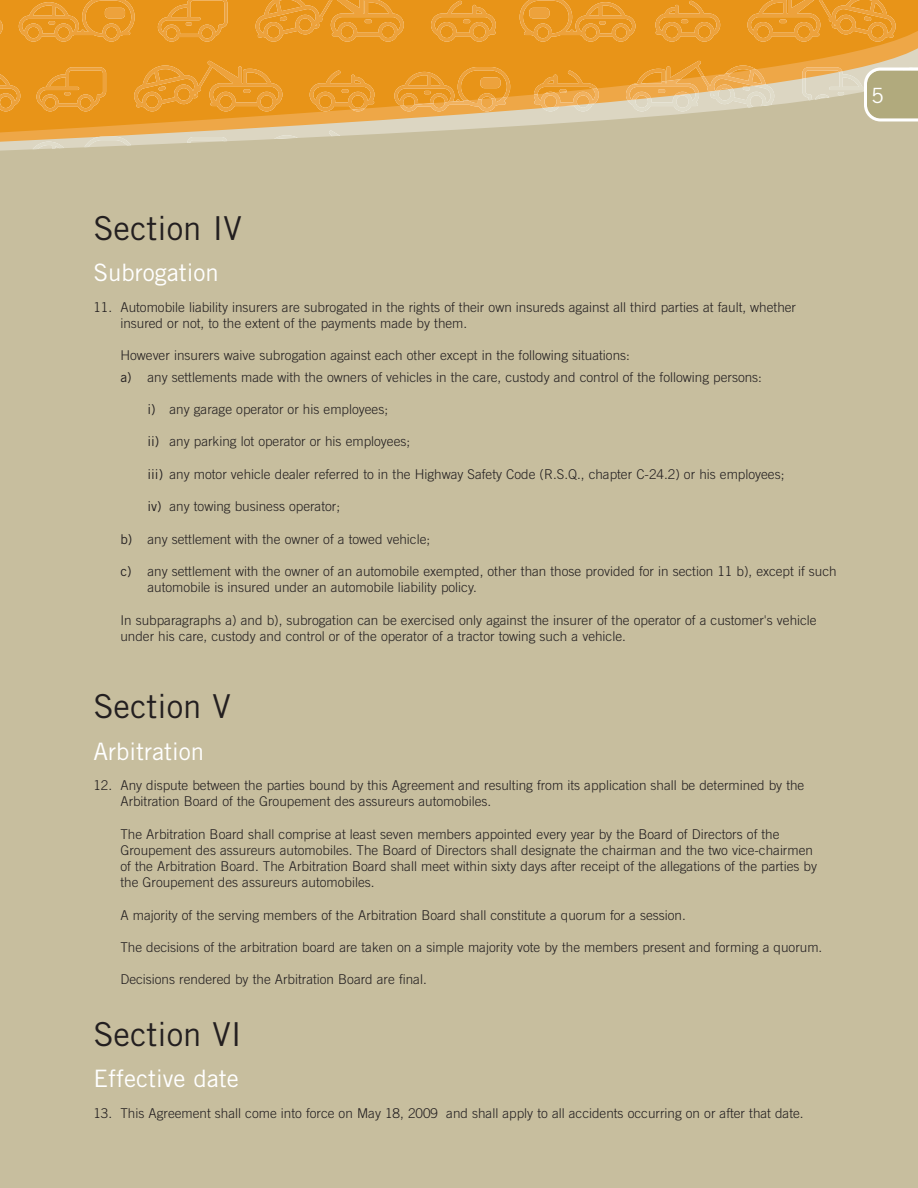
<style>
.page{position:relative;width:918px;height:1188px;background:#fff}
.page>*{position:absolute;margin:0;border:0;box-sizing:border-box;transform-origin:0 0}
.t1{font:33px "Trade Gothic";color:#231f20}
.t2{font:24px "Trade Gothic";color:#fff}
.t3{font:21px "Trade Gothic";color:#fff}
.t4{font:300 13.5px/16.2px "Trade Gothic";color:#231f20}
.s1{font-weight:400}
</style>
<div class="page">
<div style="left:0;top:12px;width:918px;height:1176px;background:#c7be9e"></div>
<svg style="left:0;top:0;width:918px;height:151px;fill:#e89418"></svg>
<svg style="left:0;top:67px;width:20px;height:44px"></svg>
<svg style="left:0;top:0;width:3px;height:42px"></svg>
<svg style="left:534px;top:71px;width:65px;height:40px;background:#eaa94d"></svg>
<svg style="left:626px;top:61px;width:149px;height:50px;background:#e6b770"></svg>
<svg style="left:394px;top:67px;width:116px;height:44px;background:#eb9f33"></svg>
<svg style="left:310px;top:71px;width:64px;height:40px;background:#ea9c2c"></svg>
<svg style="left:133px;top:61px;width:149px;height:50px;background:#ea9a29"></svg>
<svg style="left:36px;top:67px;width:70px;height:44px;background:#e99a28"></svg>
<svg style="left:274px;top:135px;width:24px;height:4px"></svg>
<svg style="left:329px;top:131px;width:11px;height:5px"></svg>
<svg style="left:187px;top:137px;width:40px;height:6px"></svg>
<svg style="left:32px;top:142px;width:32px;height:7px"></svg>
<svg style="left:84px;top:137px;width:47px;height:10px"></svg>
<svg style="left:431px;top:1px;width:65px;height:41px;background:#ea9b2b"></svg>
<svg style="left:254px;top:0;width:150px;height:42px;background:#ea9b2b"></svg>
<svg style="left:158px;top:0;width:70px;height:42px;background:#e99a28"></svg>
<svg style="left:19px;top:0;width:116px;height:42px;background:#ea9b2a"></svg>
<svg style="left:520px;top:0;width:116px;height:42px;background:#ea9b2a"></svg>
<svg style="left:655px;top:1px;width:65px;height:41px;background:#ea9b2b"></svg>
<svg style="left:747px;top:0;width:150px;height:42px;background:#ea9b2b"></svg>
<svg style="left:802px;top:67px;width:116px;height:55px"></svg>
<h3 class="t3" style="left:871px;top:88px;width:14px">5</h3>
<h1 class="t1" style="left:93px;top:216px;width:150px">Section IV</h1>
<h2 class="t2" style="left:93px;top:264px;width:127px">Subrogation</h2>
<p class="t4" style="left:120px;top:300px;width:677px;text-indent:-27px">11. Automobile liability insurers are subrogated in the rights of their own insureds against all third parties at fault, whether insured or not, to the extent of the payments made by them.</p>
<p class="t4" style="left:120px;top:346px;width:643px;line-height:21.3px">However insurers waive subrogation against each other except in the following situations:<br><span class="s1">a)</span> any settlements made with the owners of vehicles in the care, custody and control of the following persons:</p>
<p class="t4" style="left:147px;top:402px;width:242px"><span class="s1">i)</span> any garage operator or his employees;</p>
<p class="t4" style="left:147px;top:435px;width:264px"><span class="s1">ii)</span> any parking lot operator or his employees;</p>
<p class="t4" style="left:147px;top:467px;width:639px"><span class="s1">iii)</span> any motor vehicle dealer referred to in the Highway Safety Code (R.S.Q., chapter C-24.2) or his employees;</p>
<p class="t4" style="left:147px;top:499px;width:194px"><span class="s1">iv)</span> any towing business operator;</p>
<p class="t4" style="left:120px;top:532px;width:311px"><span class="s1">b)</span> any settlement with the owner of a towed vehicle;</p>
<p class="t4" style="left:147px;top:564px;width:691px;text-indent:-27px"><span class="s1">c)</span> any settlement with the owner of an automobile exempted, other than those provided for in section 11 b), except if such automobile is insured under an automobile liability policy.</p>
<p class="t4" style="left:120px;top:613px;width:698px">In subparagraphs a) and b), subrogation can be exercised only against the insurer of the operator of a customer's vehicle under his care, custody and control or of the operator of a tractor towing such a vehicle.</p>
<h1 class="t1" style="left:93px;top:694px;width:139px">Section V</h1>
<h2 class="t2" style="left:93px;top:742px;width:112px">Arbitration</h2>
<p class="t4" style="left:120px;top:778px;width:685px;text-indent:-27px">12. Any dispute between the parties bound by this Agreement and resulting from its application shall be determined by the<br>Arbitration Board of the Groupement des assureurs automobiles.</p>
<p class="t4" style="left:120px;top:827px;width:698px">The Arbitration Board shall comprise at least seven members appointed every year by the Board of Directors of the Groupement des assureurs automobiles. The Board of Directors shall designate the chairman and the two vice-chairmen of the Arbitration Board. The Arbitration Board shall meet within sixty days after receipt of the allegations of the parties by the Groupement des assureurs automobiles.</p>
<p class="t4" style="left:120px;top:908px;width:567px">A majority of the serving members of the Arbitration Board shall constitute a quorum for a session.</p>
<p class="t4" style="left:120px;top:940px;width:703px">The decisions of the arbitration board are taken on a simple majority vote by the members present and forming a quorum.</p>
<p class="t4" style="left:120px;top:973px;width:308px">Decisions rendered by the Arbitration Board are final.</p>
<h1 class="t1" style="left:93px;top:1022px;width:150px">Section VI</h1>
<h2 class="t2" style="left:93px;top:1070px;width:147px">Effective date</h2>
<p class="t4" style="left:93px;top:1106px;width:712px">13. This Agreement shall come into force on May 18, 2009 and shall apply to all accidents occurring on or after that date.</p>
</div>
